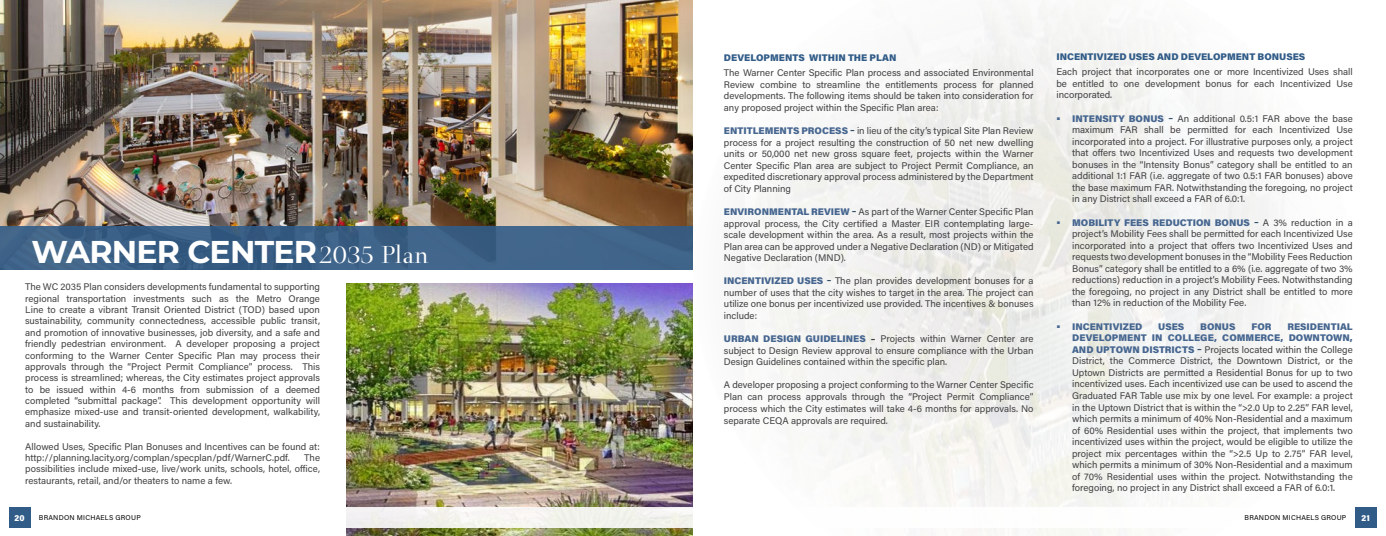
<style>
.page{position:relative;width:1386px;height:536px;background:#fff}
.page>*{position:absolute;margin:0;border:0;box-sizing:border-box;transform-origin:0 0}
.t1{font:700 31.5px "Montserrat";letter-spacing:-.025em;color:#fff}
.t2{font:9.62px/11.5px "Acumin Pro";color:#414042;text-align:justify}
.t3{font:900 9.62px "Acumin Pro";color:#315c88}
.t4{font:900 9.62px "Acumin Pro";color:#466690}
.t5{font:900 8.75px "Acumin Pro Semi Cond";color:#fff}
.t6{font:7px "Acumin Pro";letter-spacing:.03em;color:#000}
.s1{font-family:"Medio";font-weight:400;font-size:26.25px}
.s2{font-weight:900;color:#466690}
.s3{font-weight:700;color:#355069}
.s4{font-weight:700}
</style>
<div class="page">
<img style="left:0;top:0;width:693px;height:226px">
<div style="left:0;top:226px;width:693px;height:43px;background:linear-gradient(to right,#3a5f85,#3e6388)"></div>
<img style="left:346px;top:283px;width:347px;height:252px">
<img style="left:757px;top:6px;width:540px;height:530px">
<svg style="left:30px;top:507px;width:1347px;height:20px"></svg>
<div style="left:1355px;top:507px;width:21px;height:20px;background:#315c88"></div>
<div style="left:9px;top:507px;width:21px;height:20px;background:#315c88"></div>
<h1 class="t1" style="left:32px;top:229px;width:399px">WARNER CENTER<span class="s1">2035 Plan</span></h1>
<p class="t2" style="left:25px;top:280px;width:296px">The WC 2035 Plan considers developments fundamental to supporting regional transportation investments such as the Metro Orange Line to create a vibrant Transit Oriented District (TOD) based upon sustainability, community connectedness, accessible public transit, and promotion of innovative businesses, job diversity, and a safe and friendly pedestrian environment. A developer proposing a project conforming to the Warner Center Specific Plan may process their approvals through the “Project Permit Compliance” process. This process is streamlined; whereas, the City estimates project approvals to be issued within 4-6 months from submission of a deemed completed “submittal package”. This development opportunity will emphasize mixed-use and transit-oriented development, walkability, and sustainability.</p>
<p class="t2" style="left:25px;top:440px;width:296px">Allowed Uses, Specific Plan Bonuses and Incentives can be found at: http://planning.lacity.org/complan/specplan/pdf/WarnerC.pdf.</p>
<p class="t2" style="left:25px;top:451px;width:296px;text-indent:279px">The possibilities include mixed-use, live/work units, schools, hotel, office, restaurants, retail, and/or theaters to name a few.</p>
<p class="t3" style="left:724px;top:51px;width:174px">DEVELOPMENTS WITHIN THE PLAN</p>
<p class="t2" style="left:724px;top:67px;width:311px">The Warner Center Specific Plan process and associated Environmental Review combine to streamline the entitlements process for planned developments. The following items should be taken into consideration for any proposed project within the Specific Plan area:</p>
<p class="t2" style="left:724px;top:124px;width:311px"><span class="s2">ENTITLEMENTS PROCESS</span> <span class="s3">–</span> in lieu of the city’s typical Site Plan Review process for a project resulting the construction of 50 net new dwelling units or 50,000 net new gross square feet, projects within the Warner Center Specific Plan area are subject to Project Permit Compliance, an expedited discretionary approval process administered by the Department of City Planning</p>
<p class="t2" style="left:724px;top:205px;width:311px"><span class="s2">ENVIRONMENTAL REVIEW</span> <span class="s3">–</span> As part of the Warner Center Specific Plan approval process, the City certified a Master EIR contemplating large&shy;scale development within the area. As a result, most projects within the Plan area can be approved under a Negative Declaration (ND) or Mitigated Negative Declaration (MND).</p>
<p class="t2" style="left:724px;top:275px;width:311px"><span class="s2">INCENTIVIZED USES</span> <span class="s3">–</span> The plan provides development bonuses for a number of uses that the city wishes to target in the area. The project can utilize one bonus per incentivized use provided. The incentives &amp; bonuses include:</p>
<p class="t2" style="left:724px;top:332px;width:311px"><span class="s2">URBAN DESIGN GUIDELINES</span> <span class="s4">–</span> Projects within Warner Center are subject to Design Review approval to ensure compliance with the Urban Design Guidelines contained within the specific plan.</p>
<p class="t2" style="left:724px;top:378px;width:311px;line-height:11.8px">A developer proposing a project conforming to the Warner Center Specific Plan can process approvals through the “Project Permit Compliance” process which the City estimates will take 4-6 months for approvals. No separate CEQA approvals are required.</p>
<p class="t3" style="left:1056px;top:50px;width:250px">INCENTIVIZED USES AND DEVELOPMENT BONUSES</p>
<p class="t2" style="left:1056px;top:66px;width:298px">Each project that incorporates one or more Incentivized Uses shall be entitled to one development bonus for each Incentivized Use incorporated.</p>
<p class="t2" style="left:1072px;top:112px;width:282px;text-indent:-16px"><span class="s2">• INTENSITY BONUS</span> <span class="s3">–</span> An additional 0.5:1 FAR above the base maximum FAR shall be permitted for each lncentivized Use incorporated into a project. For illustrative purposes only, a project that offers two Incentivized Uses and requests two development bonuses in the “Intensity Bonus” category shall be entitled to an additional 1:1 FAR (i.e. aggregate of two 0.5:1 FAR bonuses) above the base maximum FAR. Notwithstanding the foregoing, no project in any District shall exceed a FAR of 6.0:1.</p>
<p class="t2" style="left:1072px;top:216px;width:282px;text-indent:-16px"><span class="s2">• MOBILITY FEES REDUCTION BONUS</span> <span class="s3">–</span> A 3% reduction in a project’s Mobility Fees shall be permitted for each Incentivized Use incorporated into a project that offers two Incentivized Uses and requests two development bonuses in the “Mobility Fees Reduction Bonus” category shall be entitled to a 6% (i.e. aggregate of two 3% reductions) reduction in a project’s Mobility Fees. Notwithstanding the foregoing, no project in any District shall be entitled to more than 12% in reduction of the Mobility Fee.</p>
<p class="t4" style="left:1056px;top:319px;width:87px">• INCENTIVIZED</p>
<p class="t4" style="left:1158px;top:319px;width:28px">USES</p>
<p class="t4" style="left:1200px;top:319px;width:37px">BONUS</p>
<p class="t4" style="left:1251px;top:319px;width:22px">FOR</p>
<p class="t2" style="left:1072px;top:320px;width:282px;text-indent:215px"><span class="s2">RESIDENTIAL DEVELOPMENT IN COLLEGE, COMMERCE, DOWNTOWN, AND UPTOWN DISTRICTS</span> <span class="s3">–</span> Projects located within the College District, the Commerce District, the Downtown District, or the Uptown Districts are permitted a Residential Bonus for up to two incentivized uses. Each incentivized use can be used to ascend the Graduated FAR Table use mix by one level. For example: a project in the Uptown District that is within the “&gt;2.0 Up to 2.25” FAR level, which permits a minimum of 40% Non-Residential and a maximum of 60% Residential uses within the project, that implements two incentivized uses within the project, would be eligible to utilize the project mix percentages within the “&gt;2.5 Up to 2.75” FAR level, which permits a minimum of 30% Non-Residential and a maximum of 70% Residential uses within the project. Notwithstanding the foregoing, no project in any District shall exceed a FAR of 6.0:1.</p>
<p class="t5" style="left:15px;top:511px;width:12px">20</p>
<p class="t6" style="left:39px;top:512px;width:103px">BRANDON MICHAELS GROUP</p>
<p class="t6" style="left:1245px;top:512px;width:103px">BRANDON MICHAELS GROUP</p>
<p class="t5" style="left:1362px;top:511px;width:10px">21</p>
</div>
